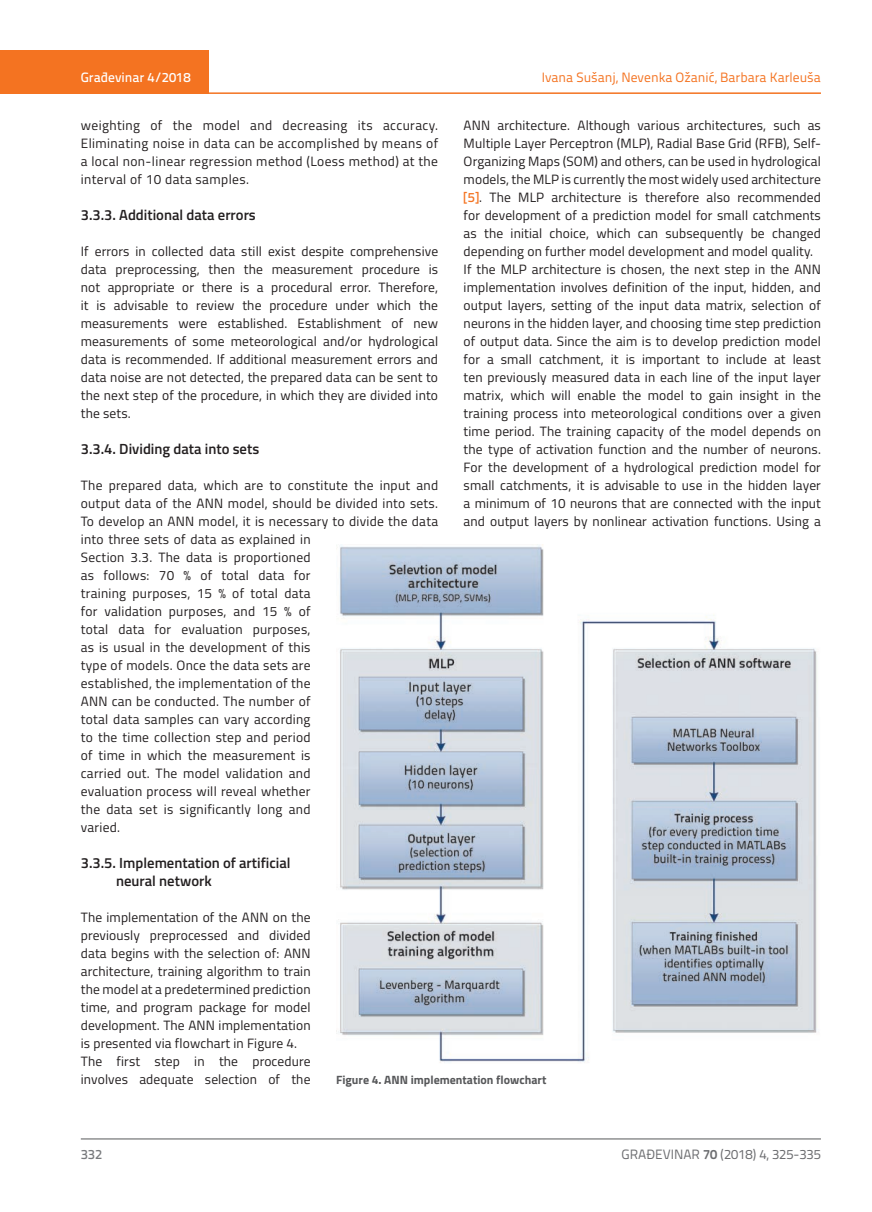
<style>
.page{position:relative;width:872px;height:1212px;background:#fff}
.page>*{position:absolute;margin:0;border:0;box-sizing:border-box;transform-origin:0 0}
.t1{font:600 14.7px/18px "Titillium";color:#231f20}
.t2{font:13.5px/18px "Titillium";letter-spacing:.01em;color:#231f20}
.t3{font:13.5px "Titillium Text 22 L";color:#f47321}
.t4{font:13.5px "Titillium Text 22 L";color:#6c6d70}
.t5{font:500 13.5px "Titillium Text 22 L";color:#fff}
.t6{font:500 13.5px "Titillium Text 22 L";color:#787a7d}
.t7{font:700 12px "Titillium";color:#57585a}
.s1{font-family:"Titillium Text 22 L";font-weight:500;color:#f47321}
.s2{font-weight:700}
</style>
<div class="page">
<div style="left:0;top:50px;width:208px;height:44px;background:#f47321"></div>
<hr style="left:0;top:92px;width:821px;height:2px;background:#f47321">
<hr style="left:81px;top:1139px;width:740px;height:1px;background:#57585a">
<img style="left:336px;top:544px;width:481px;height:519px">
<p class="t5" style="left:81px;top:67px;width:111px">Građevinar 4/2018</p>
<p class="t3" style="left:542px;top:68px;width:281px">Ivana Sušanj, Nevenka Ožanić, Barbara Karleuša</p>
<p class="t2" style="left:81px;top:115px;width:359px;text-align:justify">weighting of the model and decreasing its accuracy.<br>Eliminating noise in data can be accomplished by means of a local non-linear regression method (Loess method) at the interval of 10 data samples.</p>
<p class="t1" style="left:81px;top:205px;width:177px">3.3.3. Additional data errors</p>
<p class="t2" style="left:81px;top:241px;width:359px;text-align:justify">If errors in collected data still exist despite comprehensive data preprocessing, then the measurement procedure is not appropriate or there is a procedural error. Therefore, it is advisable to review the procedure under which the measurements were established. Establishment of new measurements of some meteorological and/or hydrological data is recommended. If additional measurement errors and data noise are not detected, the prepared data can be sent to the next step of the procedure, in which they are divided into the sets.</p>
<p class="t1" style="left:81px;top:439px;width:180px">3.3.4. Dividing data into sets</p>
<p class="t2" style="left:81px;top:475px;width:359px">The prepared data, which are to constitute the input and output data of the ANN model, should be divided into sets.<br>To develop an ANN model, it is necessary to divide the data into three sets of data as explained in<br>Section 3.3. The data is proportioned<br>as follows: 70 % of total data for<br>training purposes, 15 % of total data<br>for validation purposes, and 15 % of<br>total data for evaluation purposes,<br>as is usual in the development of this<br>type of models. Once the data sets are<br>established, the implementation of the<br>ANN can be conducted. The number of<br>total data samples can vary according<br>to the time collection step and period<br>of time in which the measurement is<br>carried out. The model validation and<br>evaluation process will reveal whether<br>the data set is significantly long and<br>varied.</p>
<p class="t1" style="left:116px;top:853px;width:176px;text-indent:-35px">3.3.5. Implementation of artificial neural network</p>
<p class="t2" style="left:81px;top:908px;width:231px">The implementation of the ANN on the previously preprocessed and divided data begins with the selection of: ANN architecture, training algorithm to train the model at a predetermined prediction time, and program package for model development. The ANN implementation is presented via flowchart in Figure 4.<br>The first step in the procedure involves adequate selection of the</p>
<p class="t2" style="left:463px;top:115px;width:359px">ANN architecture. Although various architectures, such as Multiple Layer Perceptron (MLP), Radial Base Grid (RFB), Self-Organizing Maps (SOM) and others, can be used in hydrological models, the MLP is currently the most widely used architecture <span class="s1">[5]</span>. The MLP architecture is therefore also recommended for development of a prediction model for small catchments as the initial choice, which can subsequently be changed depending on further model development and model quality.<br>If the MLP architecture is chosen, the next step in the ANN implementation involves definition of the input, hidden, and output layers, setting of the input data matrix, selection of neurons in the hidden layer, and choosing time step prediction of output data. Since the aim is to develop prediction model for a small catchment, it is important to include at least ten previously measured data in each line of the input layer matrix, which will enable the model to gain insight in the training process into meteorological conditions over a given time period. The training capacity of the model depends on the type of activation function and the number of neurons.<br>For the development of a hydrological prediction model for small catchments, it is advisable to use in the hidden layer a minimum of 10 neurons that are connected with the input and output layers by nonlinear activation functions. Using a</p>
<p class="t7" style="left:336px;top:1071px;width:212px">Figure 4. ANN implementation flowchart</p>
<p class="t6" style="left:81px;top:1144px;width:23px">332</p>
<p class="t4" style="left:621px;top:1144px;width:201px">GRAĐEVINAR <span class="s2">70</span> (2018) 4, 325-335</p>
</div>
